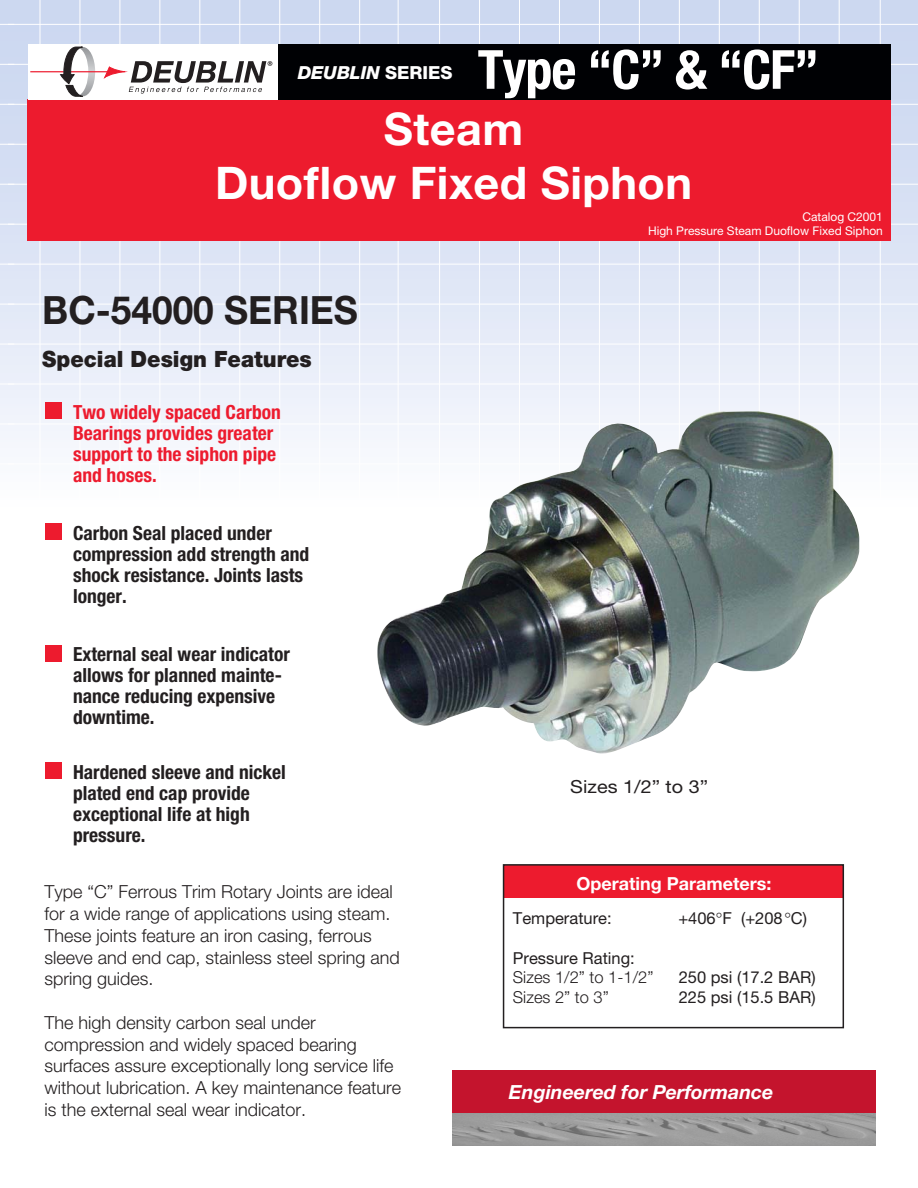
<style>
.page{position:relative;width:918px;height:1188px;background:#fff}
.page>*{position:absolute;margin:0;border:0;box-sizing:border-box;transform-origin:0 0}
.t1{font:700 condensed 54px "Helvetica Neue LT Pro";letter-spacing:-.02em;color:#fff}
.t2{font:700 45px/54px "Helvetica Neue LT Pro";letter-spacing:.01em;color:#fff;text-align:center}
.t3{font:700 39px "Helvetica Neue LT Pro";color:#231f20;scale:.95 1}
.t4{font:900 22.5px "Helvetica Neue LT Pro";color:#231f20;scale:.95 1}
.t5{font:700 condensed 19.5px/21px "Helvetica Neue LT Pro";color:#231f20}
.t6{font:700 condensed 19.5px/21px "Helvetica Neue LT Pro";color:#ed1b2e}
.t7{font:italic 700 19.5px "Helvetica Neue LT Pro";color:#fff}
.t8{font:300 18px/21.8px "Helvetica Neue LT Pro";color:#231f20}
.t9{font:700 18px "Helvetica Neue LT Pro";color:#fff}
.t10{font:18px "Helvetica Neue LT Pro";color:#231f20;scale:1.1 1}
.t11{font:italic 800 18px "Helvetica Neue LT Pro";color:#fff}
.t12{font:16.5px/19.5px "Helvetica Neue LT Pro";color:#231f20}
.t13{font:300 16.5px/19.5px "Helvetica Neue LT Pro";color:#231f20}
.t14{font:12px/14.4px "Helvetica Neue LT Pro";color:#fff;text-align:right}
.s1{font-style:normal}
.s2{font-weight:400}
</style>
<div class="page">
<div style="left:0;top:0;width:918px;height:512px;background:linear-gradient(to bottom,#c4d1ec,#fafbff)"></div>
<hr style="left:40px;top:0;width:1px;height:1188px;background:#fff">
<hr style="left:80px;top:0;width:1px;height:1188px;background:#fff">
<hr style="left:120px;top:0;width:1px;height:1188px;background:#fff">
<hr style="left:159px;top:0;width:1px;height:1188px;background:#fff">
<hr style="left:199px;top:0;width:1px;height:1188px;background:#fff">
<hr style="left:239px;top:0;width:1px;height:1188px;background:#fff">
<hr style="left:279px;top:0;width:1px;height:1188px;background:#fff">
<hr style="left:319px;top:0;width:1px;height:1188px;background:#fff">
<hr style="left:359px;top:0;width:1px;height:1188px;background:#fff">
<hr style="left:398px;top:0;width:1px;height:1188px;background:#fff">
<hr style="left:439px;top:0;width:1px;height:1188px;background:#fff">
<hr style="left:479px;top:0;width:1px;height:1188px;background:#fff">
<hr style="left:519px;top:0;width:1px;height:1188px;background:#fff">
<hr style="left:559px;top:0;width:1px;height:1188px;background:#fff">
<hr style="left:599px;top:0;width:1px;height:1188px;background:#fff">
<hr style="left:639px;top:0;width:1px;height:1188px;background:#fff">
<hr style="left:679px;top:0;width:1px;height:1188px;background:#fff">
<hr style="left:719px;top:0;width:1px;height:1188px;background:#fff">
<hr style="left:759px;top:0;width:1px;height:1188px;background:#fff">
<hr style="left:799px;top:0;width:1px;height:1188px;background:#fff">
<hr style="left:839px;top:0;width:1px;height:1188px;background:#fff">
<hr style="left:880px;top:0;width:1px;height:1188px;background:#fff">
<hr style="left:0;top:24px;width:918px;height:1px;background:#fff">
<hr style="left:0;top:64px;width:918px;height:1px;background:#fff">
<hr style="left:0;top:104px;width:918px;height:1px;background:#fff">
<hr style="left:0;top:144px;width:918px;height:1px;background:#fff">
<hr style="left:0;top:184px;width:918px;height:1px;background:#fff">
<hr style="left:0;top:224px;width:918px;height:1px;background:#fff">
<hr style="left:0;top:264px;width:918px;height:1px;background:#fff">
<hr style="left:0;top:304px;width:918px;height:1px;background:#fff">
<hr style="left:0;top:344px;width:918px;height:1px;background:#fff">
<hr style="left:0;top:384px;width:918px;height:1px;background:#fff">
<hr style="left:0;top:424px;width:918px;height:1px;background:#fff">
<hr style="left:0;top:464px;width:918px;height:1px;background:#fff">
<hr style="left:0;top:504px;width:918px;height:1px;background:#fff">
<svg style="left:0;top:0;width:8px;height:512px"></svg>
<div style="left:504px;top:865px;width:339px;height:33px;background:#ed1b2e"></div>
<div style="left:45px;top:403px;width:17px;height:16px;background:#ed1b2e"></div>
<div style="left:45px;top:523px;width:17px;height:17px;background:#ed1b2e"></div>
<div style="left:45px;top:645px;width:17px;height:16px;background:#ed1b2e"></div>
<div style="left:45px;top:763px;width:17px;height:16px;background:#ed1b2e"></div>
<div style="left:503px;top:864px;width:341px;height:164px;border:2px solid #231f20"></div>
<img style="left:377px;top:411px;width:482px;height:343px">
<div style="left:27px;top:100px;width:864px;height:141px;background:#ed1b2e"></div>
<div style="left:278px;top:45px;width:613px;height:55px;background:#000104"></div>
<div style="left:28px;top:45px;width:250px;height:55px;background:#fff"></div>
<hr style="left:71px;top:71px;width:38px;height:1px;background:#ed1b2e">
<hr style="left:30px;top:71px;width:34px;height:1px;background:#ed1b2e">
<svg style="left:104px;top:61px;width:168px;height:33px"></svg>
<svg style="left:60px;top:47px;width:35px;height:50px"></svg>
<div style="left:452px;top:1070px;width:423px;height:45px;background:#c4142d"></div>
<img style="left:452px;top:1114px;width:423px;height:31px">
<p class="t11" style="left:298px;top:62px;width:156px">DEUBLIN <span class="s1">SERIES</span></p>
<p class="t1" style="left:478px;top:50px;width:343px">Type “C” &amp; “CF”</p>
<p class="t2" style="left:215px;top:106px;width:479px">Steam<br>Duoflow Fixed Siphon</p>
<p class="t3" style="left:42px;top:296px;width:334px">BC-54000 SERIES</p>
<p class="t4" style="left:42px;top:351px;width:285px">Special Design Features</p>
<p class="t6" style="left:73px;top:404px;width:209px">Two widely spaced Carbon<br>Bearings provides greater support to the siphon pipe and hoses.</p>
<p class="t5" style="left:73px;top:524px;width:238px">Carbon Seal placed under compression add strength and shock resistance. Joints lasts longer.</p>
<p class="t5" style="left:73px;top:646px;width:218px">External seal wear indicator allows for planned mainte&shy;nance reducing expensive downtime.</p>
<p class="t5" style="left:73px;top:764px;width:214px">Hardened sleeve and nickel plated end cap provide exceptional life at high pressure.</p>
<p class="t8" style="left:45px;top:883px;width:357px">Type “C” Ferrous Trim Rotary Joints are ideal for a wide range of applications using steam.<br>These joints feature an iron casing, ferrous sleeve and end cap, stainless steel spring and spring guides.</p>
<p class="t8" style="left:45px;top:1013px;width:358px">The high density carbon seal under compression and widely spaced bearing surfaces assure exceptionally long service life without lubrication. A key maintenance feature is the external seal wear indicator.</p>
<p class="t14" style="left:648px;top:211px;width:236px">Catalog C2001<br>High Pressure Steam Duoflow Fixed Siphon</p>
<p class="t10" style="left:570px;top:780px;width:127px">Sizes 1/2” to 3”</p>
<p class="t9" style="left:576px;top:877px;width:196px">Operating Parameters:</p>
<p class="t12" style="left:513px;top:910px;width:100px">Temperature:</p>
<p class="t12" style="left:678px;top:910px;width:130px">+406 F (+208 C)</p>
<p class="t13" style="left:513px;top:950px;width:142px"><span class="s2">Pressure Rating:<br></span>Sizes 1/2” to 1-1/2”<br>Sizes 2” to 3”</p>
<p class="t12" style="left:679px;top:969px;width:138px">250 psi (17.2 BAR)<br>225 psi (15.5 BAR)</p>
<p class="t7" style="left:509px;top:1085px;width:266px">Engineered for Performance</p>
</div>
